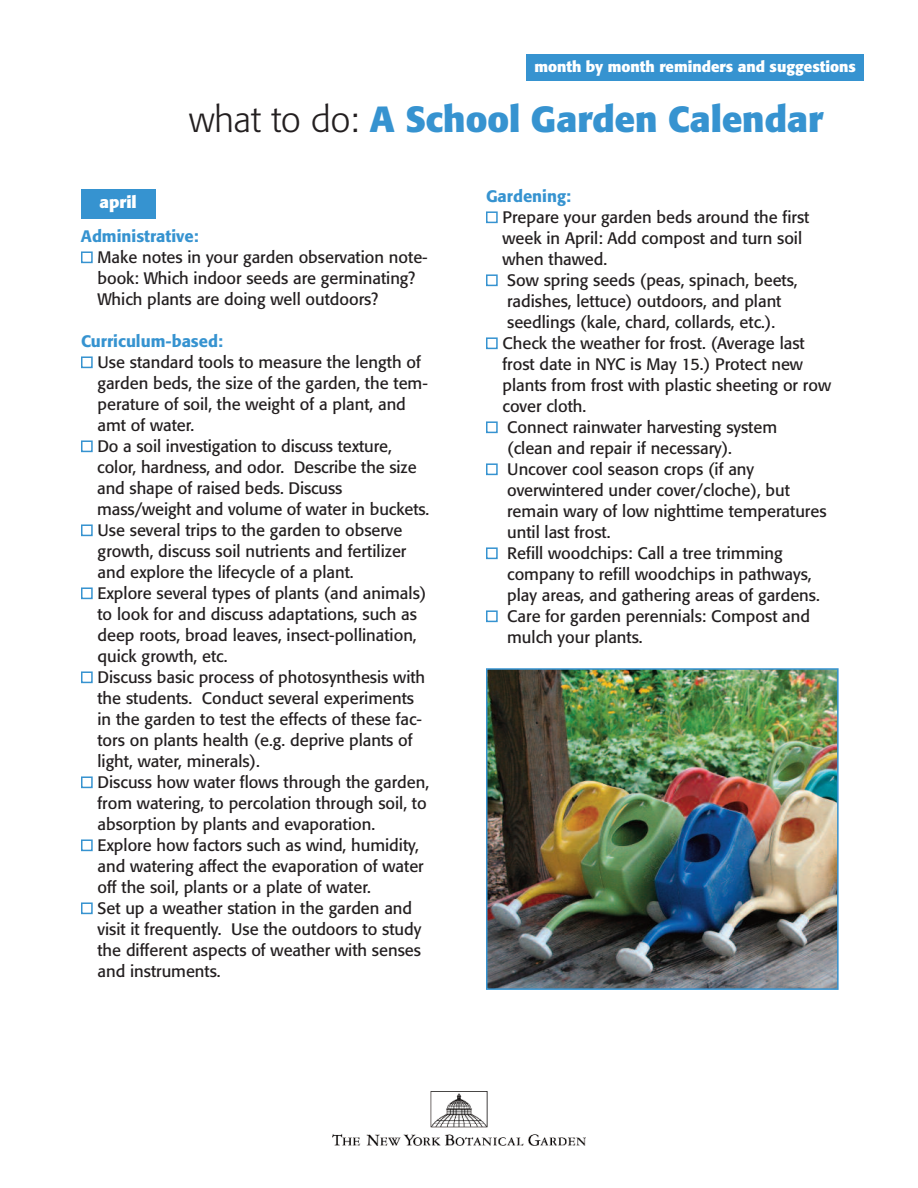
<style>
.page{position:relative;width:918px;height:1188px;background:#fff}
.page>*{position:absolute;margin:0;border:0;box-sizing:border-box;transform-origin:0 0}
.t1{font:700 36px "Formata";color:#3693d0}
.t2{font:16.5px/21px "Formata";color:#231f20}
.t3{font:500 16.5px "Formata";color:#3693d0}
.t4{font:700 16.5px "Formata";color:#fff}
.t5{font:700 15px "Formata";color:#fff}
.s1{font-weight:300;color:#231f20}
</style>
<div class="page">
<div style="left:527px;top:54px;width:337px;height:27px;background:#3693d0"></div>
<div style="left:81px;top:189px;width:74px;height:30px;background:#3693d0"></div>
<div style="left:81px;top:251px;width:12px;height:12px;border:2px solid #3693d0"></div>
<div style="left:81px;top:356px;width:12px;height:12px;border:2px solid #3693d0"></div>
<div style="left:81px;top:440px;width:12px;height:12px;border:2px solid #3693d0"></div>
<div style="left:81px;top:524px;width:12px;height:12px;border:2px solid #3693d0"></div>
<div style="left:81px;top:587px;width:12px;height:12px;border:2px solid #3693d0"></div>
<div style="left:81px;top:671px;width:12px;height:12px;border:2px solid #3693d0"></div>
<div style="left:81px;top:776px;width:12px;height:12px;border:2px solid #3693d0"></div>
<div style="left:81px;top:839px;width:12px;height:12px;border:2px solid #3693d0"></div>
<div style="left:81px;top:902px;width:12px;height:12px;border:2px solid #3693d0"></div>
<img style="left:333px;top:1091px;width:252px;height:54px">
<img style="left:489px;top:671px;width:347px;height:316px">
<div style="left:486px;top:668px;width:353px;height:322px;border:2px solid #3693d0"></div>
<div style="left:486px;top:211px;width:12px;height:12px;border:2px solid #3693d0"></div>
<div style="left:486px;top:274px;width:12px;height:12px;border:2px solid #3693d0"></div>
<div style="left:486px;top:337px;width:12px;height:12px;border:2px solid #3693d0"></div>
<div style="left:486px;top:421px;width:12px;height:12px;border:2px solid #3693d0"></div>
<div style="left:486px;top:463px;width:12px;height:12px;border:2px solid #3693d0"></div>
<div style="left:486px;top:547px;width:12px;height:12px;border:2px solid #3693d0"></div>
<div style="left:486px;top:610px;width:12px;height:12px;border:2px solid #3693d0"></div>
<p class="t5" style="left:534px;top:57px;width:323px">month by month reminders and suggestions</p>
<h1 class="t1" style="left:189px;top:96px;width:636px"><span class="s1">what to do:</span> A School Garden Calendar</h1>
<p class="t4" style="left:100px;top:192px;width:39px">april</p>
<p class="t3" style="left:81px;top:226px;width:119px">Administrative:</p>
<p class="t2" style="left:98px;top:247px;width:332px">Make notes in your garden observation note&shy;book: Which indoor seeds are germinating?<br>Which plants are doing well outdoors?</p>
<p class="t3" style="left:81px;top:331px;width:143px">Curriculum-based:</p>
<p class="t2" style="left:97px;top:352px;width:334px">Use standard tools to measure the length of garden beds, the size of the garden, the tem&shy;perature of soil, the weight of a plant, and amt of water.<br>Do a soil investigation to discuss texture, color, hardness, and odor. Describe the size and shape of raised beds. Discuss mass/weight and volume of water in buckets.<br>Use several trips to the garden to observe growth, discuss soil nutrients and fertilizer and explore the lifecycle of a plant.<br>Explore several types of plants (and animals) to look for and discuss adaptations, such as deep roots, broad leaves, insect-pollination, quick growth, etc.<br>Discuss basic process of photosynthesis with the students. Conduct several experiments in the garden to test the effects of these fac&shy;tors on plants health (e.g. deprive plants of light, water, minerals).<br>Discuss how water flows through the garden, from watering, to percolation through soil, to absorption by plants and evaporation.<br>Explore how factors such as wind, humidity, and watering affect the evaporation of water off the soil, plants or a plate of water.<br>Set up a weather station in the garden and visit it frequently. Use the outdoors to study the different aspects of weather with senses and instruments.</p>
<p class="t3" style="left:486px;top:186px;width:86px">Gardening:</p>
<p class="t2" style="left:502px;top:207px;width:330px">Prepare your garden beds around the first week in April: Add compost and turn soil when thawed.<br>Sow spring seeds (peas, spinach, beets, radishes, lettuce) outdoors, and plant seedlings (kale, chard, collards, etc.).<br>Check the weather for frost. (Average last frost date in NYC is May 15.) Protect new plants from frost with plastic sheeting or row cover cloth.<br>Connect rainwater harvesting system<br>(clean and repair if necessary).<br>Uncover cool season crops (if any overwintered under cover/cloche), but remain wary of low nighttime temperatures until last frost.<br>Refill woodchips: Call a tree trimming company to refill woodchips in pathways, play areas, and gathering areas of gardens.<br>Care for garden perennials: Compost and mulch your plants.</p>
</div>
